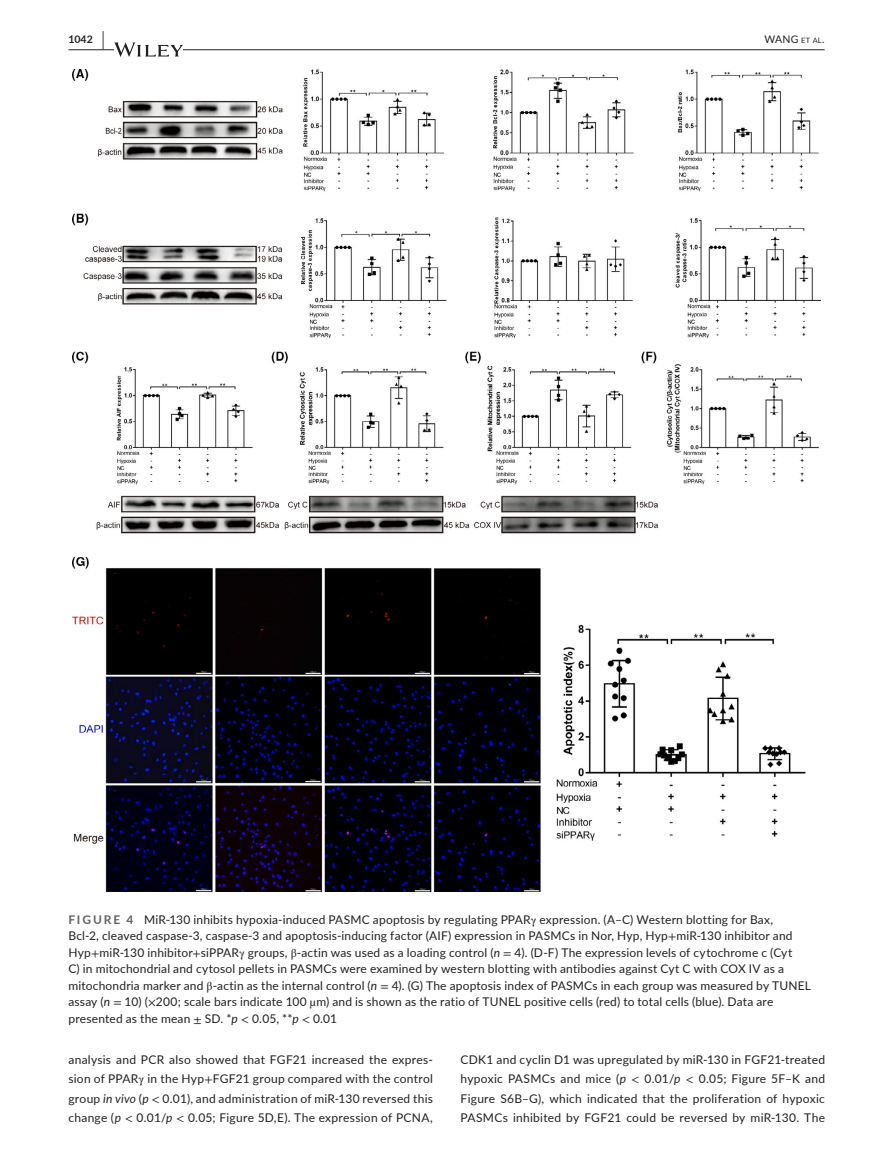
<style>
.page{position:relative;width:893px;height:1174px;background:#fff}
.page>*{position:absolute;margin:0;border:0;box-sizing:border-box;transform-origin:0 0}
.t1{font:12px/16.5px "Lato";letter-spacing:.015em;color:#231f20;text-align:justify}
.t2{font:10.5px "Lato";color:#231f20}
.t3{font:700 10.5px "Lato";color:#231f20}
.s1{font-size:19.5px}
.s2{font-size:7.35px}
.s3{font-weight:700;color:#636366}
.s4{font-family:"STIX"}
.s5{font-style:italic}
</style>
<div class="page">
<hr style="left:68px;top:49px;width:756px;height:1px;background:#231f20">
<svg style="left:114px;top:42px;width:69px;height:15px"></svg>
<img style="left:72px;top:69px;width:749px;height:822px">
<p class="t3" style="left:68px;top:31px;width:37px">1042 <span class="s1">|</span></p>
<p class="t2" style="left:765px;top:31px;width:61px">WANG <span class="s2">et al</span>.</p>
<p class="t1" style="left:68px;top:910px;width:744px;text-align:left"><span class="s3">FIGURE 4</span> MiR-130 inhibits hypoxia-induced PASMC apoptosis by regulating PPAR<span class="s4">γ</span> expression. (A–C) Western blotting for Bax,<br>Bcl-2, cleaved caspase-3, caspase-3 and apoptosis-inducing factor (AIF) expression in PASMCs in Nor, Hyp, Hyp<span class="s4">+</span>miR-130 inhibitor and Hyp<span class="s4">+</span>miR-130 inhibitor<span class="s4">+</span>siPPAR<span class="s4">γ</span> groups, <span class="s4">β</span>-actin was used as a loading control (<span class="s5">n</span> <span class="s4">=</span> 4). (D-F) The expression levels of cytochrome c (Cyt<br>C) in mitochondrial and cytosol pellets in PASMCs were examined by western blotting with antibodies against Cyt C with COX IV as a mitochondria marker and <span class="s4">β</span>-actin as the internal control (<span class="s5">n</span> <span class="s4">=</span> 4). (G) The apoptosis index of PASMCs in each group was measured by TUNEL assay (<span class="s5">n</span> <span class="s4">=</span> 10) (<span class="s4">×</span>200; scale bars indicate 100 <span class="s4">µ</span>m) and is shown as the ratio of TUNEL positive cells (red) to total cells (blue). Data are presented as the mean <span class="s4">±</span> SD. *<span class="s5">p</span> <span class="s4">&lt;</span> 0.05, **<span class="s5">p</span> <span class="s4">&lt;</span> 0.01</p>
<p class="t1" style="left:68px;top:1049px;width:366px;line-height:19.5px">analysis and PCR also showed that FGF21 increased the expres&shy;sion of PPAR<span class="s4">γ</span> in the Hyp<span class="s4">+</span>FGF21 group compared with the control group <span class="s5">in vivo</span> (<span class="s5">p</span> <span class="s4">&lt;</span> 0.01), and administration of miR-130 reversed this change (<span class="s5">p</span> <span class="s4">&lt;</span> 0.01/<span class="s5">p</span> <span class="s4">&lt;</span> 0.05; Figure 5D,E). The expression of PCNA,</p>
<p class="t1" style="left:461px;top:1049px;width:366px;line-height:19.5px">CDK1 and cyclin D1 was upregulated by miR-130 in FGF21-treated hypoxic PASMCs and mice (<span class="s5">p</span> <span class="s4">&lt;</span> 0.01/<span class="s5">p</span> <span class="s4">&lt;</span> 0.05; Figure 5F–K and Figure S6B–G), which indicated that the proliferation of hypoxic PASMCs inhibited by FGF21 could be reversed by miR-130. The</p>
</div>
